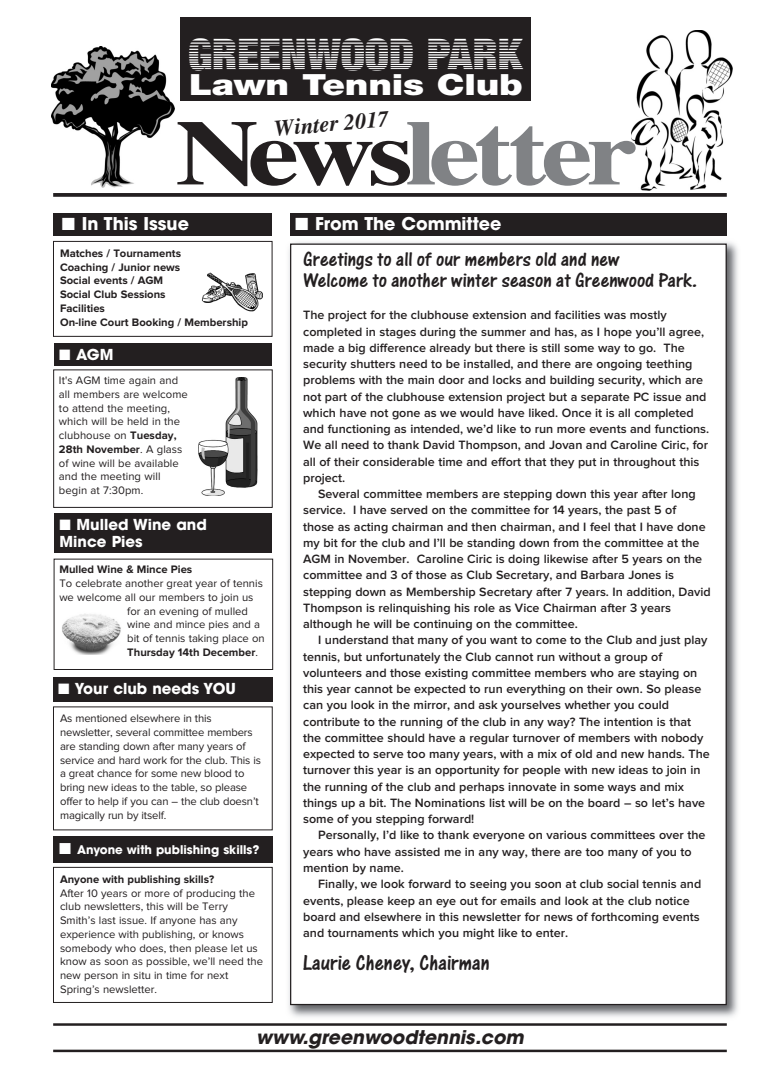
<style>
.page{position:relative;width:780px;height:1088px;background:#fff}
.page>*{position:absolute;margin:0;border:0;box-sizing:border-box;transform-origin:0 0}
.t1{font:700 92.25px "Times";letter-spacing:-.06em;color:#808285;scale:1.25 1}
.t2{font:900 expanded 43.62px "Helvetica Neue";color:#fff}
.t3{font:900 29.25px "Helvetica Neue";letter-spacing:-.005em;color:#fff;scale:1.25 1}
.t4{font:22.5px "One Stroke Script Plain";color:#231f20}
.t5{font:italic 700 22.5px "Times";color:#231f20}
.t6{font:21.25px/21.2px "One Stroke Script Plain";color:#231f20}
.t7{font:italic 700 18.75px "Avant Garde";color:#231f20}
.t8{font:700 17.5px "Avant Garde";color:#fff}
.t9{font:700 15px/17.5px "Avant Garde";color:#fff}
.t10{font:600 12.5px/16.2px "Proxima Nova";color:#231f20}
.t11{font:700 11.88px "Avant Garde";color:#fff}
.t12{font:11.25px/13.8px "Proxima Nova";color:#231f20}
.t13{font:700 11.25px/13.8px "Proxima Nova";color:#231f20}
.s1{color:#231f20}
.s2{font-weight:700}
.s3{font-weight:400}
</style>
<div class="page">
<img style="left:631px;top:31px;width:101px;height:160px">
<img style="left:52px;top:47px;width:123px;height:140px">
<div style="left:180px;top:18px;width:350px;height:83px;background:#231f20"></div>
<svg style="left:53px;top:193px;width:673px;height:4px;background:#2f2c2d"></svg>
<div style="left:53px;top:241px;width:219px;height:96px;border:1px solid #231f20"></div>
<img style="left:288px;top:242px;width:450px;height:775px">
<div style="left:290px;top:244px;width:436px;height:760px;background:#fff"></div>
<div style="left:290px;top:213px;width:436px;height:23px;background:#231f20"></div>
<div style="left:53px;top:213px;width:219px;height:23px;background:#231f20"></div>
<hr style="left:53px;top:1023px;width:673px;height:3px;background:#231f20">
<hr style="left:53px;top:1049px;width:673px;height:3px;background:#231f20">
<div style="left:54px;top:559px;width:219px;height:111px;border:1px solid #231f20"></div>
<div style="left:54px;top:514px;width:218px;height:39px;background:#231f20"></div>
<div style="left:53px;top:370px;width:219px;height:138px;border:1px solid #231f20"></div>
<div style="left:54px;top:343px;width:217px;height:23px;background:#231f20"></div>
<img style="left:202px;top:272px;width:61px;height:40px">
<div style="left:53px;top:867px;width:219px;height:136px;border:1px solid #231f20"></div>
<div style="left:53px;top:836px;width:219px;height:26px;background:#231f20"></div>
<div style="left:53px;top:677px;width:219px;height:25px;background:#231f20"></div>
<img style="left:199px;top:378px;width:59px;height:117px">
<img style="left:62px;top:614px;width:59px;height:41px">
<h2 class="t2" style="left:188px;top:39px;width:336px">GREENWOOD PARK</h2>
<h3 class="t3" style="left:189px;top:74px;width:268px">Lawn Tennis Club</h3>
<h3 class="t5" style="left:273px;top:115px;width:117px;rotate:-5deg">Winter 2017</h3>
<h1 class="t1" style="left:175px;top:99px;width:371px"><span class="s1">News</span>letter</h1>
<h3 class="t8" style="left:62px;top:217px;width:128px">■ In This Issue</h3>
<h3 class="t8" style="left:295px;top:217px;width:208px">■ From The Committee</h3>
<p class="t13" style="left:60px;top:247px;width:189px">Matches / Tournaments<br>Coaching / Junior news<br>Social events / AGM<br>Social Club Sessions<br>Facilities<br>On-line Court Booking / Membership</p>
<p class="t9" style="left:59px;top:347px;width:56px">■ AGM</p>
<p class="t12" style="left:59px;top:374px;width:130px">It's AGM time again and all members are welcome to attend the meeting, which will be held in the clubhouse on <span class="s2">Tuesday,<br>28th November</span>. A glass of wine will be available and the meeting will begin at 7:30pm.</p>
<p class="t9" style="left:60px;top:518px;width:149px">■ Mulled Wine and<br>Mince Pies</p>
<p class="t13" style="left:59px;top:564px;width:134px">Mulled Wine &amp; Mince Pies</p>
<p class="t12" style="left:59px;top:577px;width:205px">To celebrate another great year of tennis</p>
<p class="t12" style="left:59px;top:591px;width:196px">we welcome all our members to join us</p>
<p class="t12" style="left:127px;top:605px;width:122px">for an evening of mulled</p>
<p class="t12" style="left:127px;top:619px;width:134px">wine and mince pies and a</p>
<p class="t12" style="left:127px;top:632px;width:139px">bit of tennis taking place on</p>
<p class="t13" style="left:127px;top:646px;width:132px">Thursday 14th December<span class="s3">.</span></p>
<p class="t9" style="left:58px;top:682px;width:179px">■ Your club needs YOU</p>
<p class="t12" style="left:60px;top:713px;width:202px">As mentioned elsewhere in this newsletter, several committee members are standing down after many years of service and hard work for the club. This is a great chance for some new blood to bring new ideas to the table, so please offer to help if you can – the club doesn’t magically run by itself.</p>
<p class="t11" style="left:59px;top:845px;width:202px">■ Anyone with publishing skills?</p>
<p class="t13" style="left:60px;top:873px;width:156px">Anyone with publishing skills?</p>
<p class="t12" style="left:60px;top:887px;width:204px">After 10 years or more of producing the club newsletters, this will be Terry Smith’s last issue. If anyone has any experience with publishing, or knows somebody who does, then please let us know as soon as possible, we’ll need the new person in situ in time for next Spring’s newsletter.</p>
<h3 class="t6" style="left:303px;top:250px;width:396px">Greetings to all of our members old and new<br>Welcome to another winter season at Greenwood Park.</h3>
<p class="t10" style="left:303px;top:308px;width:407px">The project for the clubhouse extension and facilities was mostly completed in stages during the summer and has, as I hope you’ll agree, made a big difference already but there is still some way to go. The security shutters need to be installed, and there are ongoing teething problems with the main door and locks and building security, which are not part of the clubhouse extension project but a separate PC issue and which have not gone as we would have liked. Once it is all completed and functioning as intended, we’d like to run more events and functions.<br>We all need to thank David Thompson, and Jovan and Caroline Ciric, for all of their considerable time and effort that they put in throughout this project.</p>
<p class="t10" style="left:303px;top:487px;width:409px;text-indent:15px">Several committee members are stepping down this year after long service. I have served on the committee for 14 years, the past 5 of<br>those as acting chairman and then chairman, and I feel that I have done my bit for the club and I’ll be standing down from the committee at the AGM in November. Caroline Ciric is doing likewise after 5 years on the committee and 3 of those as Club Secretary, and Barbara Jones is stepping down as Membership Secretary after 7 years. In addition, David Thompson is relinquishing his role as Vice Chairman after 3 years although he will be continuing on the committee.</p>
<p class="t10" style="left:303px;top:633px;width:408px;text-indent:15px">I understand that many of you want to come to the Club and just play tennis, but unfortunately the Club cannot run without a group of volunteers and those existing committee members who are staying on this year cannot be expected to run everything on their own. So please can you look in the mirror, and ask yourselves whether you could contribute to the running of the club in any way? The intention is that the committee should have a regular turnover of members with nobody expected to serve too many years, with a mix of old and new hands. The turnover this year is an opportunity for people with new ideas to join in the running of the club and perhaps innovate in some ways and mix things up a bit. The Nominations list will be on the board – so let’s have some of you stepping forward!</p>
<p class="t10" style="left:303px;top:828px;width:404px;text-indent:15px">Personally, I’d like to thank everyone on various committees over the years who have assisted me in any way, there are too many of you to mention by name.</p>
<p class="t10" style="left:303px;top:877px;width:399px;text-indent:15px">Finally, we look forward to seeing you soon at club social tennis and events, please keep an eye out for emails and look at the club notice board and elsewhere in this newsletter for news of forthcoming events and tournaments which you might like to enter.</p>
<h3 class="t4" style="left:303px;top:955px;width:188px">Laurie Cheney, Chairman</h3>
<h3 class="t7" style="left:256px;top:1030px;width:269px">www.greenwoodtennis.com</h3>
</div>
